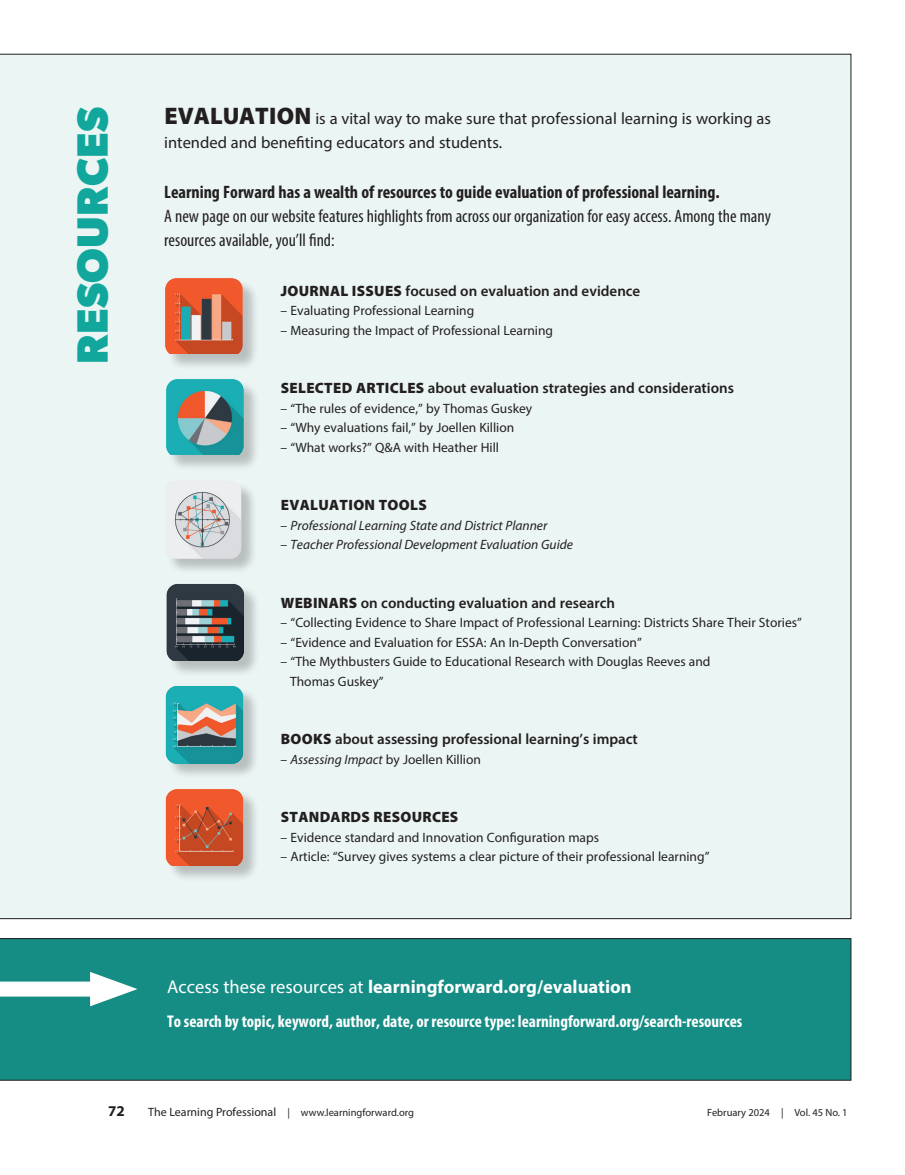
<style>
.page{position:relative;width:905px;height:1175px;background:#fff}
.page>*{position:absolute;margin:0;border:0;box-sizing:border-box;transform-origin:0 0}
.t1{font:700 43.95px "Gibson";letter-spacing:.01em;color:#12a79d}
.box{font:700 18.6px "Myriad Pro";color:#fff}
.box-2{font:condensed 18px/24px "Myriad Pro";color:#231f20}
.box-3{font:700 condensed 18px "Myriad Pro";color:#231f20}
.liftout{font:700 condensed 16.95px "Myriad Pro";color:#fff}
.box-4{font:16.5px/24px "Myriad Pro";color:#231f20}
.box-5{font:600 15px "Myriad Pro";color:#231f20}
.box-6{font:900 15px "Myriad Pro";letter-spacing:.02em;color:#231f20}
.t2{font:700 15px "Myriad Pro";color:#231f20}
.box-7{font:13.5px/19.5px "Myriad Pro";color:#231f20}
.box-8{font:italic 13.5px "Myriad Pro";color:#231f20}
.t3{font:10.5px "Myriad Pro";color:#231f20}
.s1{font-weight:900;font-size:24px}
.s2{font-weight:900}
.s3{font-style:normal}
.s4{font-style:italic}
.s5{font-weight:400}
.s6{font-size:12px}
</style>
<div class="page">
<div style="left:0;top:938px;width:851px;height:142px;background:#158c84"></div>
<div style="left:0;top:54px;width:851px;height:864px;background:#ebf5f4"></div>
<div style="left:166px;top:279px;width:93px;height:91px;background:#231f20;opacity:.25"></div>
<img style="left:166px;top:270px;width:85px;height:84px">
<div style="left:167px;top:380px;width:93px;height:91px;background:#231f20;opacity:.25"></div>
<img style="left:166px;top:371px;width:85px;height:83px">
<div style="left:166px;top:481px;width:92px;height:93px;background:#231f20;opacity:.25"></div>
<img style="left:166px;top:475px;width:85px;height:84px">
<div style="left:167px;top:584px;width:93px;height:93px;background:#231f20;opacity:.25"></div>
<img style="left:166px;top:577px;width:85px;height:84px">
<div style="left:167px;top:687px;width:92px;height:92px;background:#231f20;opacity:.25"></div>
<img style="left:166px;top:679px;width:85px;height:84px">
<div style="left:167px;top:789px;width:92px;height:93px;background:#231f20;opacity:.25"></div>
<img style="left:166px;top:781px;width:85px;height:84px">
<div style="left:0;top:981px;width:109px;height:15px;background:#fff"></div>
<svg style="left:90px;top:971px;width:47px;height:35px"></svg>
<p class="t1" style="left:66px;top:364px;width:258px;rotate:-90deg">RESOURCES</p>
<p class="box-4" style="left:164px;top:106px;width:608px"><span class="s1">EVALUATION</span> is a vital way to make sure that professional learning is working as intended and benefiting educators and students.</p>
<p class="box-3" style="left:164px;top:181px;width:557px">Learning Forward has a wealth of resources to guide evaluation of professional learning.</p>
<p class="box-2" style="left:164px;top:204px;width:608px">A new page on our website features highlights from across our organization for easy access. Among the many resources available, you’ll find:</p>
<p class="box-5" style="left:281px;top:281px;width:361px"><span class="s2">JOURNAL ISSUES</span> focused on evaluation and evidence</p>
<p class="box-7" style="left:280px;top:300px;width:195px">– Evaluating Professional Learning</p>
<p class="box-7" style="left:280px;top:320px;width:274px">– Measuring the Impact of Professional Learning</p>
<p class="box-5" style="left:281px;top:378px;width:455px"><span class="s2">SELECTED ARTICLES</span> about evaluation strategies and considerations</p>
<p class="box-7" style="left:280px;top:398px;width:253px">– “The rules of evidence,” by Thomas Guskey</p>
<p class="box-7" style="left:280px;top:417px;width:235px">– “Why evaluations fail,” by Joellen Killion</p>
<p class="box-7" style="left:280px;top:437px;width:220px">– “What works?” Q&amp;A with Heather Hill</p>
<p class="box-6" style="left:281px;top:495px;width:147px">EVALUATION TOOLS</p>
<p class="box-8" style="left:280px;top:517px;width:268px"><span class="s3">–</span> Professional Learning State and District Planner</p>
<p class="box-8" style="left:280px;top:536px;width:294px"><span class="s3">–</span> Teacher Professional Development Evaluation Guide</p>
<p class="box-5" style="left:281px;top:593px;width:336px"><span class="s2">WEBINARS</span> on conducting evaluation and research</p>
<p class="box-7" style="left:280px;top:612px;width:523px">– “Collecting Evidence to Share Impact of Professional Learning: Districts Share Their Stories”</p>
<p class="box-7" style="left:280px;top:632px;width:362px">– “Evidence and Evaluation for ESSA: An In-Depth Conversation”</p>
<p class="box-7" style="left:290px;top:651px;width:422px;text-indent:-9px">– “The Mythbusters Guide to Educational Research with Douglas Reeves and<br>Thomas Guskey”</p>
<p class="box-5" style="left:281px;top:729px;width:358px"><span class="s2">BOOKS</span> about assessing professional learning’s impact</p>
<p class="box-7" style="left:280px;top:749px;width:202px">– <span class="s4">Assessing Impact</span> by Joellen Killion</p>
<p class="box-6" style="left:281px;top:807px;width:179px">STANDARDS RESOURCES</p>
<p class="box-7" style="left:280px;top:827px;width:320px">– Evidence standard and Innovation Configuration maps</p>
<p class="box-7" style="left:280px;top:846px;width:430px">– Article: “Survey gives systems a clear picture of their professional learning”</p>
<p class="box" style="left:167px;top:974px;width:466px"><span class="s5">Access these resources at</span> learningforward.org/evaluation</p>
<p class="liftout" style="left:167px;top:1010px;width:576px">To search by topic, keyword, author, date, or resource type: learningforward.org/search-resources</p>
<p class="t2" style="left:108px;top:1101px;width:18px">72</p>
<p class="t3" style="left:148px;top:1106px;width:267px"><span class="s6">The Learning Professional</span> | www.learningforward.org</p>
<p class="t3" style="left:707px;top:1106px;width:142px">February 2024 | Vol. 45 No. 1</p>
</div>
